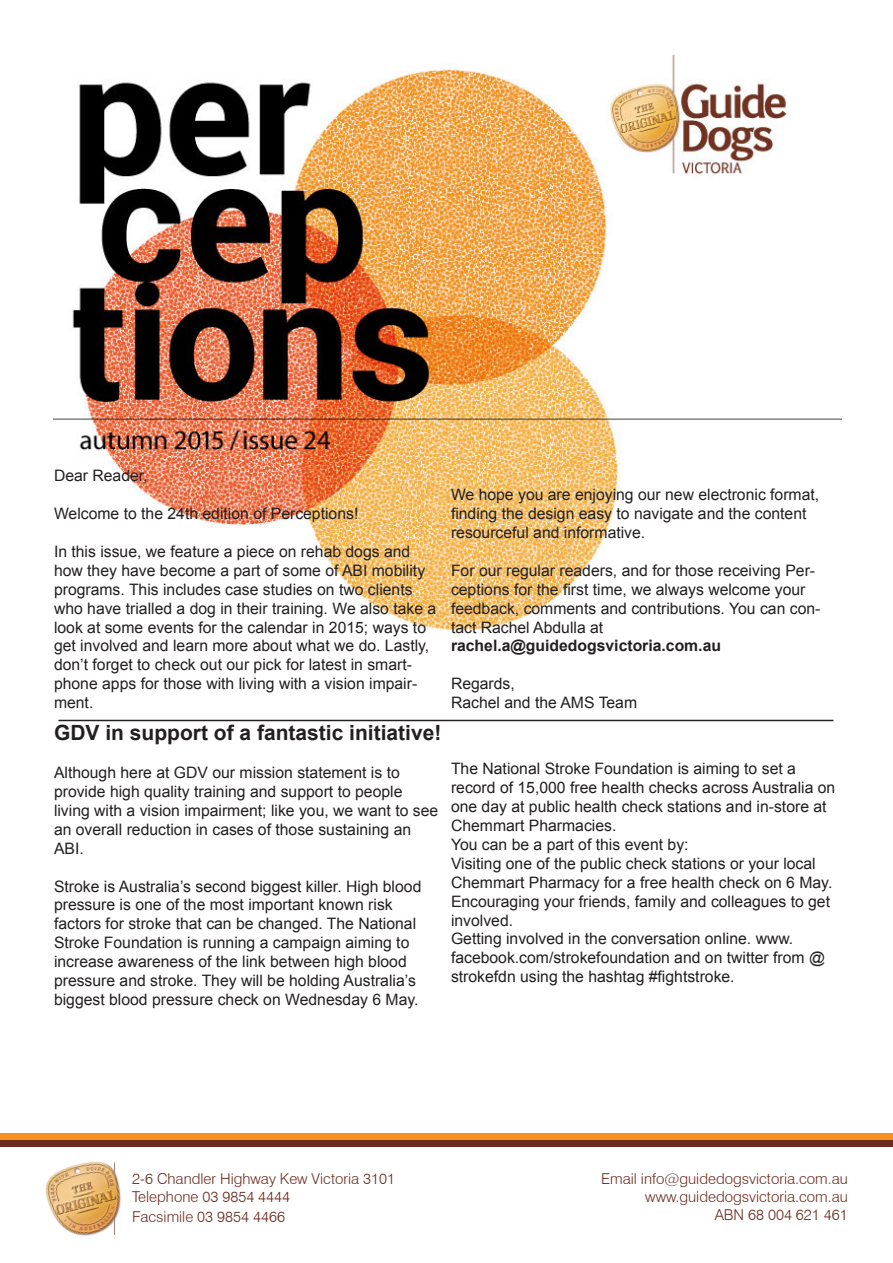
<style>
.page{position:relative;width:893px;height:1263px;background:#fff}
.page>*{position:absolute;margin:0;border:0;box-sizing:border-box;transform-origin:0 0}
.t1{font:700 21px "Arial";color:#231f20}
.t2{font:15.75px/18.9px "Arial";color:#231f20}
.t3{font:700 15.75px "Arial";color:#231f20}
.t4{font:300 15px "Swiss 721 BT";color:#6a2d1f}
</style>
<div class="page">
<img style="left:54px;top:55px;width:788px;height:576px">
<div style="left:0;top:1140px;width:893px;height:7px;background:#6a2d1f"></div>
<div style="left:0;top:1133px;width:893px;height:7px;background:#f68f1e"></div>
<img style="left:45px;top:1161px;width:76px;height:75px">
<div style="left:100px;top:1235px;width:44px;height:28px;background:#fff"></div>
<hr style="left:58px;top:720px;width:775px;height:1px;background:#231f20">
<p class="t2" style="left:54px;top:466px;width:95px">Dear Reader,</p>
<p class="t2" style="left:54px;top:504px;width:306px">Welcome to the 24th edition of Perceptions!</p>
<p class="t2" style="left:54px;top:542px;width:384px">In this issue, we feature a piece on rehab dogs and how they have become a part of some of ABI mobility programs. This includes case studies on two clients who have trialled a dog in their training. We also take a look at some events for the calendar in 2015; ways to get involved and learn more about what we do. Lastly, don’t forget to check out our pick for latest in smart&shy;phone apps for those with living with a vision impair&shy;ment.</p>
<p class="t1" style="left:54px;top:719px;width:389px">GDV in support of a fantastic initiative!</p>
<p class="t2" style="left:54px;top:763px;width:386px">Although here at GDV our mission statement is to provide high quality training and support to people living with a vision impairment; like you, we want to see an overall reduction in cases of those sustaining an ABI.</p>
<p class="t2" style="left:54px;top:877px;width:369px">Stroke is Australia’s second biggest killer. High blood pressure is one of the most important known risk factors for stroke that can be changed. The National Stroke Foundation is running a campaign aiming to increase awareness of the link between high blood pressure and stroke. They will be holding Australia’s biggest blood pressure check on Wednesday 6 May.</p>
<p class="t2" style="left:451px;top:485px;width:370px">We hope you are enjoying our new electronic format, finding the design easy to navigate and the content resourceful and informative.</p>
<p class="t2" style="left:451px;top:561px;width:371px">For our regular readers, and for those receiving Per&shy;ceptions for the first time, we always welcome your feedback, comments and contributions. You can con&shy;tact Rachel Abdulla at</p>
<p class="t3" style="left:451px;top:635px;width:272px">rachel.a@guidedogsvictoria.com.au</p>
<p class="t2" style="left:451px;top:674px;width:65px">Regards,</p>
<p class="t2" style="left:451px;top:693px;width:188px">Rachel and the AMS Team</p>
<p class="t2" style="left:451px;top:759px;width:386px">The National Stroke Foundation is aiming to set a record of 15,000 free health checks across Australia on one day at public health check stations and in-store at Chemmart Pharmacies.</p>
<p class="t2" style="left:451px;top:835px;width:239px">You can be a part of this event by:</p>
<p class="t2" style="left:451px;top:854px;width:383px">Visiting one of the public check stations or your local<br>Chemmart Pharmacy for a free health check on 6 May.</p>
<p class="t2" style="left:451px;top:892px;width:381px">Encouraging your friends, family and colleagues to get involved.</p>
<p class="t2" style="left:451px;top:930px;width:376px">Getting involved in the conversation online. www. facebook.com/strokefoundation and on twitter from @ strokefdn using the hashtag #fightstroke.</p>
<p class="t4" style="left:132px;top:1169px;width:264px">2-6 Chandler Highway Kew Victoria 3101</p>
<p class="t4" style="left:132px;top:1187px;width:159px">Telephone 03 9854 4444</p>
<p class="t4" style="left:132px;top:1207px;width:154px">Facsimile 03 9854 4466</p>
<p class="t4" style="left:601px;top:1169px;width:248px">Email info@guidedogsvictoria.com.au</p>
<p class="t4" style="left:645px;top:1187px;width:204px">www.guidedogsvictoria.com.au</p>
<p class="t4" style="left:715px;top:1205px;width:135px">ABN 68 004 621 461</p>
</div>
